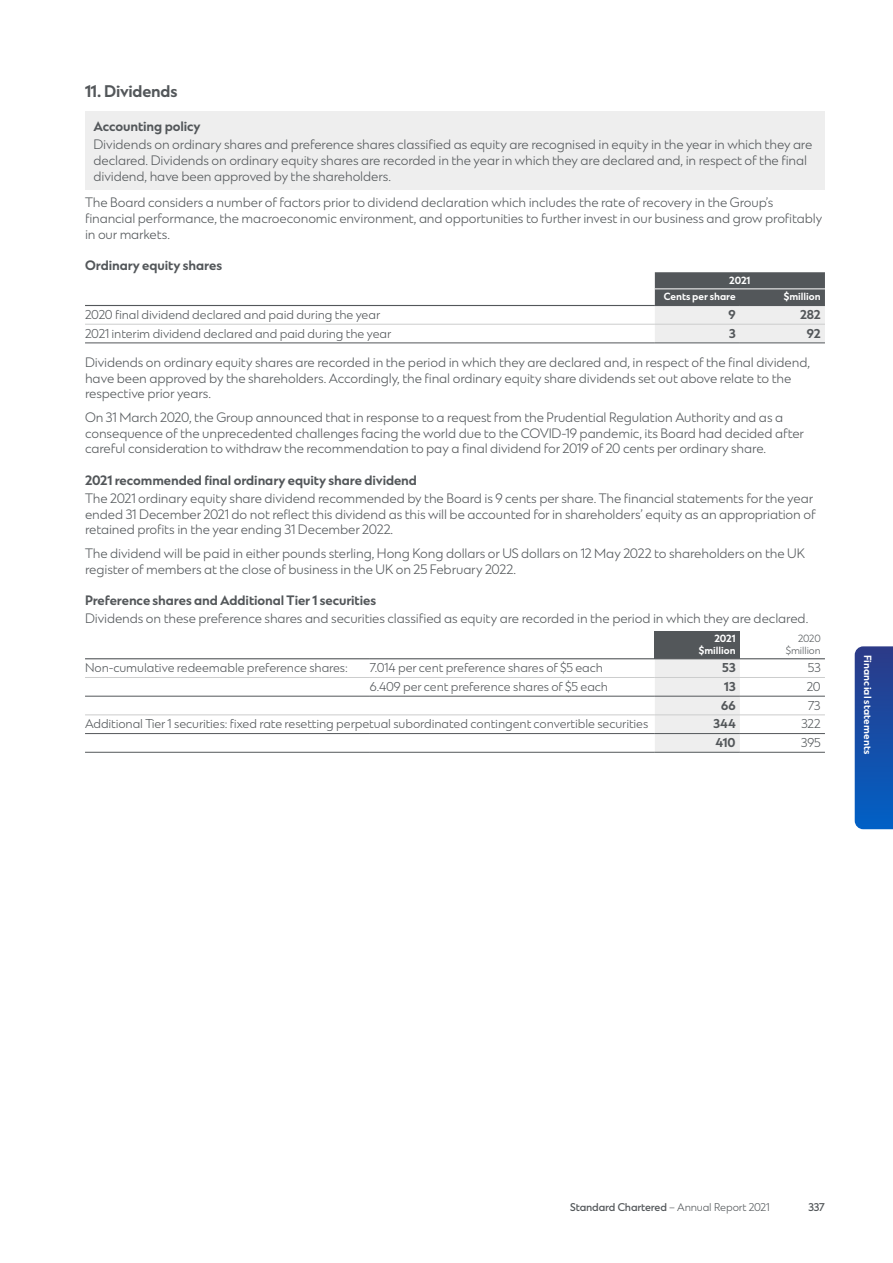
<style>
.page{position:relative;width:893px;height:1263px;background:#fff}
.page>*{position:absolute;margin:0;border:0;box-sizing:border-box;transform-origin:0 0}
.t1{font:700 15.75px "SC Prosper Sans";letter-spacing:-.015em;color:#53575a}
.t2{font:300 12.75px/15.8px "SC Prosper Sans";letter-spacing:-.01em;color:#53575a}
.t3{font:700 12.75px "SC Prosper Sans";letter-spacing:-.005em;color:#53575a}
.t4{font:300 12px "SC Prosper Sans";letter-spacing:-.005em;color:#53575a}
.t5{font:700 12px "SC Prosper Sans";color:#53575a}
.t6{font:500 10.5px "SC Prosper Sans";letter-spacing:-.015em;color:#53575a}
.t7{font:700 9.75px/16.6px "SC Prosper Sans";color:#fff}
.t8{font:300 9.75px/11.2px "SC Prosper Sans";letter-spacing:-.005em;color:#53575a;text-align:right}
.s1{font-weight:300}
</style>
<div class="page">
<svg style="left:855px;top:646px;width:38px;height:183px;background:#174ea7"></svg>
<div style="left:85px;top:111px;width:740px;height:78px;background:#eee"></div>
<svg style="left:655px;top:272px;width:170px;height:71px;background:#a5a7a8"></svg>
<hr style="left:655px;top:289px;width:85px;height:1px;background:#fff">
<hr style="left:740px;top:289px;width:85px;height:1px;background:#fff">
<hr style="left:85px;top:305px;width:570px;height:1px;background:#53575a">
<hr style="left:655px;top:305px;width:85px;height:1px;background:#53575a">
<hr style="left:740px;top:305px;width:85px;height:1px;background:#53575a">
<hr style="left:85px;top:324px;width:570px;height:1px;background:#cccdcd">
<hr style="left:655px;top:324px;width:85px;height:1px;background:#cccdcd">
<hr style="left:740px;top:324px;width:85px;height:1px;background:#cccdcd">
<hr style="left:85px;top:343px;width:570px;height:1px;background:#53575a">
<hr style="left:655px;top:343px;width:85px;height:1px;background:#53575a">
<hr style="left:740px;top:343px;width:85px;height:1px;background:#53575a">
<div style="left:655px;top:631px;width:85px;height:28px;background:#53575a"></div>
<div style="left:655px;top:659px;width:85px;height:93px;background:#eee"></div>
<hr style="left:85px;top:658px;width:285px;height:1px;background:#53575a">
<hr style="left:370px;top:658px;width:285px;height:1px;background:#53575a">
<hr style="left:740px;top:658px;width:85px;height:1px;background:#53575a">
<hr style="left:85px;top:677px;width:285px;height:1px;background:#cccdcd">
<hr style="left:370px;top:677px;width:285px;height:1px;background:#cccdcd">
<hr style="left:655px;top:677px;width:85px;height:1px;background:#cccdcd">
<hr style="left:740px;top:677px;width:85px;height:1px;background:#cccdcd">
<hr style="left:85px;top:715px;width:285px;height:1px;background:#cccdcd">
<hr style="left:370px;top:715px;width:285px;height:1px;background:#cccdcd">
<hr style="left:655px;top:715px;width:85px;height:1px;background:#cccdcd">
<hr style="left:740px;top:715px;width:85px;height:1px;background:#cccdcd">
<hr style="left:85px;top:696px;width:285px;height:1px;background:#53575a">
<hr style="left:370px;top:696px;width:285px;height:1px;background:#53575a">
<hr style="left:655px;top:696px;width:85px;height:1px;background:#53575a">
<hr style="left:740px;top:696px;width:85px;height:1px;background:#53575a">
<hr style="left:85px;top:733px;width:285px;height:1px;background:#53575a">
<hr style="left:370px;top:733px;width:285px;height:1px;background:#53575a">
<hr style="left:655px;top:733px;width:85px;height:1px;background:#53575a">
<hr style="left:740px;top:733px;width:85px;height:1px;background:#53575a">
<hr style="left:85px;top:752px;width:285px;height:1px;background:#53575a">
<hr style="left:370px;top:752px;width:285px;height:1px;background:#53575a">
<hr style="left:655px;top:752px;width:85px;height:1px;background:#53575a">
<hr style="left:740px;top:752px;width:85px;height:1px;background:#53575a">
<p class="t1" style="left:85px;top:79px;width:94px">11. Dividends</p>
<p class="t3" style="left:94px;top:117px;width:109px">Accounting policy</p>
<p class="t2" style="left:94px;top:137px;width:720px">Dividends on ordinary shares and preference shares classified as equity are recognised in equity in the year in which they are declared. Dividends on ordinary equity shares are recorded in the year in which they are declared and, in respect of the final dividend, have been approved by the shareholders.</p>
<p class="t2" style="left:85px;top:194px;width:739px">The Board considers a number of factors prior to dividend declaration which includes the rate of recovery in the Group’s financial performance, the macroeconomic environment, and opportunities to further invest in our business and grow profitably in our markets.</p>
<p class="t3" style="left:85px;top:256px;width:139px">Ordinary equity shares</p>
<p class="t7" style="left:664px;top:272px;width:88px;text-indent:65px">2021<br>Cents per share</p>
<p class="t7" style="left:784px;top:288px;width:38px">$million</p>
<p class="t4" style="left:85px;top:306px;width:297px">2020 final dividend declared and paid during the year</p>
<p class="t5" style="left:728px;top:306px;width:9px">9</p>
<p class="t5" style="left:800px;top:306px;width:22px">282</p>
<p class="t4" style="left:85px;top:325px;width:308px">2021 interim dividend declared and paid during the year</p>
<p class="t5" style="left:729px;top:324px;width:8px">3</p>
<p class="t5" style="left:807px;top:324px;width:15px">92</p>
<p class="t2" style="left:85px;top:354px;width:726px">Dividends on ordinary equity shares are recorded in the period in which they are declared and, in respect of the final dividend, have been approved by the shareholders. Accordingly, the final ordinary equity share dividends set out above relate to the respective prior years.</p>
<p class="t2" style="left:85px;top:409px;width:720px">On 31 March 2020, the Group announced that in response to a request from the Prudential Regulation Authority and as a consequence of the unprecedented challenges facing the world due to the COVID-19 pandemic, its Board had decided after careful consideration to withdraw the recommendation to pay a final dividend for 2019 of 20 cents per ordinary share.</p>
<p class="t3" style="left:85px;top:471px;width:333px">2021 recommended final ordinary equity share dividend</p>
<p class="t2" style="left:85px;top:490px;width:732px">The 2021 ordinary equity share dividend recommended by the Board is 9 cents per share. The financial statements for the year ended 31 December 2021 do not reflect this dividend as this will be accounted for in shareholders’ equity as an appropriation of retained profits in the year ending 31 December 2022.</p>
<p class="t2" style="left:85px;top:545px;width:721px">The dividend will be paid in either pounds sterling, Hong Kong dollars or US dollars on 12 May 2022 to shareholders on the UK register of members at the close of business in the UK on 25 February 2022.</p>
<p class="t3" style="left:85px;top:591px;width:293px">Preference shares and Additional Tier 1 securities</p>
<p class="t2" style="left:85px;top:610px;width:725px">Dividends on these preference shares and securities classified as equity are recorded in the period in which they are declared.</p>
<p class="t7" style="left:699px;top:633px;width:38px;line-height:11.2px;text-align:right">2021 $million</p>
<p class="t8" style="left:786px;top:633px;width:37px">2020 $million</p>
<p class="t4" style="left:85px;top:659px;width:264px">Non-cumulative redeemable preference shares:</p>
<p class="t4" style="left:370px;top:659px;width:235px">7.014 per cent preference shares of $5 each</p>
<p class="t5" style="left:722px;top:659px;width:15px">53</p>
<p class="t4" style="left:808px;top:659px;width:14px">53</p>
<p class="t4" style="left:370px;top:678px;width:240px">6.409 per cent preference shares of $5 each</p>
<p class="t5" style="left:724px;top:678px;width:13px">13</p>
<p class="t4" style="left:807px;top:678px;width:15px">20</p>
<p class="t5" style="left:721px;top:696px;width:16px">66</p>
<p class="t4" style="left:808px;top:697px;width:14px">73</p>
<p class="t4" style="left:85px;top:715px;width:565px">Additional Tier 1 securities: fixed rate resetting perpetual subordinated contingent convertible securities</p>
<p class="t5" style="left:713px;top:715px;width:24px">344</p>
<p class="t4" style="left:801px;top:715px;width:21px">322</p>
<p class="t5" style="left:716px;top:734px;width:22px">410</p>
<p class="t4" style="left:801px;top:734px;width:21px">395</p>
<p class="t7" style="left:876px;top:655px;width:101px;rotate:90deg">Financial statements</p>
<p class="t6" style="left:570px;top:1200px;width:201px">Standard Chartered <span class="s1">– Annual Report 2021</span></p>
<p class="t6" style="left:808px;top:1200px;width:18px">337</p>
</div>
